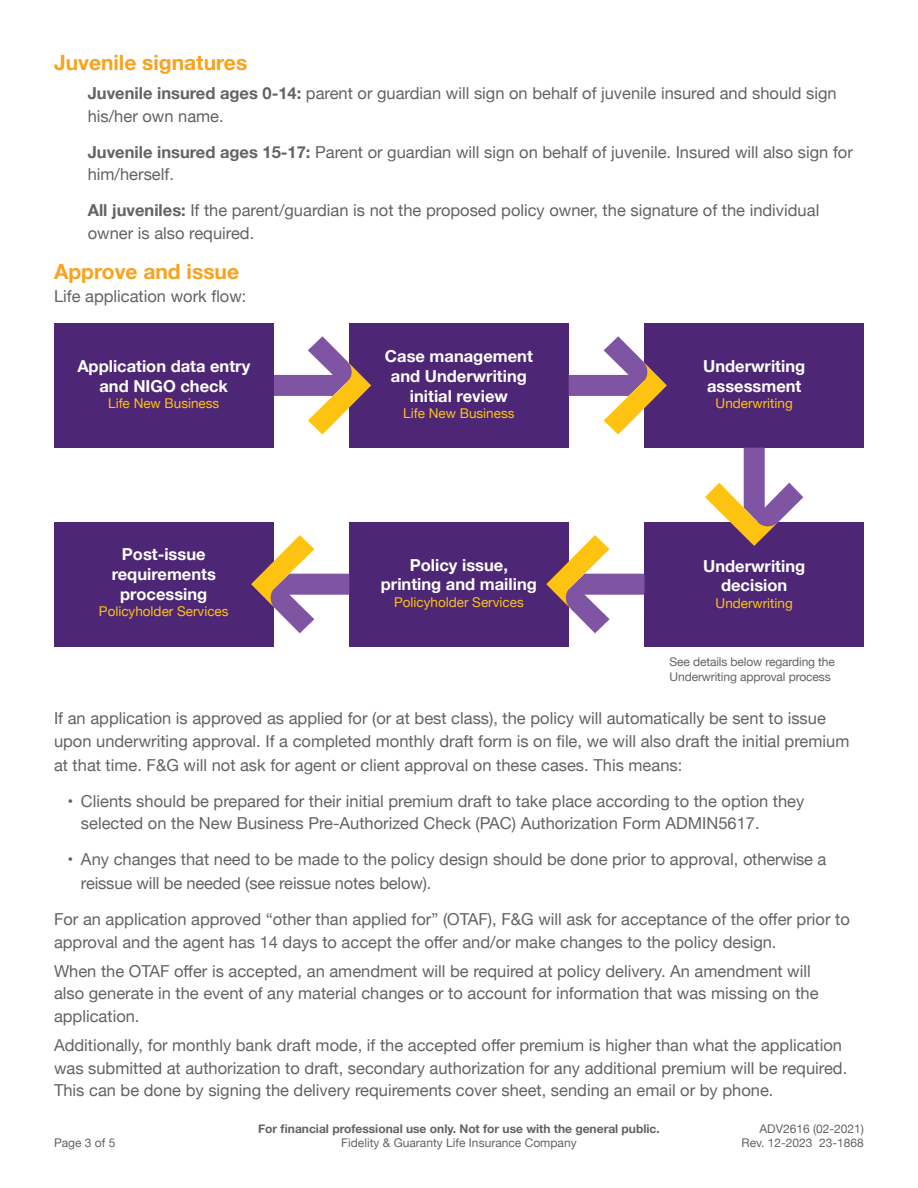
<style>
.page{position:relative;width:918px;height:1188px;background:#fff}
.page>*{position:absolute;margin:0;border:0;box-sizing:border-box;transform-origin:0 0}
.t1{font:700 21px "Helvetica Neue";color:#f9a21c}
.t2{font:16.5px/22.5px "Helvetica Neue";color:#636366}
.t3{font:700 16.5px/19.8px "Helvetica Neue";color:#fff;text-align:center}
.t4{font:13.5px "Helvetica Neue";color:#fec210}
.t5{font:12px/14.4px "Helvetica Neue";color:#636366}
.t6{font:700 12px "Helvetica Neue";color:#636366}
.s1{font-weight:700}
</style>
<div class="page">
<div style="left:644px;top:323px;width:220px;height:125px;background:#4e2676"></div>
<div style="left:644px;top:522px;width:220px;height:124px;background:#4e2676"></div>
<div style="left:349px;top:522px;width:220px;height:124px;background:#4e2676"></div>
<div style="left:54px;top:522px;width:220px;height:124px;background:#4e2676"></div>
<div style="left:349px;top:323px;width:220px;height:125px;background:#4e2676"></div>
<svg style="left:274px;top:336px;width:97px;height:99px"></svg>
<svg style="left:569px;top:336px;width:98px;height:99px"></svg>
<svg style="left:705px;top:448px;width:98px;height:98px"></svg>
<svg style="left:546px;top:535px;width:99px;height:98px"></svg>
<svg style="left:251px;top:535px;width:98px;height:98px"></svg>
<div style="left:54px;top:323px;width:220px;height:125px;background:#4e2676"></div>
<p class="t1" style="left:54px;top:46px;width:195px">Juvenile signatures</p>
<p class="t2" style="left:88px;top:83px;width:751px"><span class="s1">Juvenile insured ages 0-14:</span> parent or guardian will sign on behalf of juvenile insured and should sign his/her own name.</p>
<p class="t2" style="left:88px;top:142px;width:767px"><span class="s1">Juvenile insured ages 15-17:</span> Parent or guardian will sign on behalf of juvenile. Insured will also sign for him/herself.</p>
<p class="t2" style="left:88px;top:200px;width:733px"><span class="s1">All juveniles:</span> If the parent/guardian is not the proposed policy owner, the signature of the individual owner is also required.</p>
<p class="t1" style="left:54px;top:255px;width:187px">Approve and issue</p>
<p class="t2" style="left:54px;top:286px;width:194px">Life application work flow:</p>
<p class="t3" style="left:77px;top:356px;width:174px">Application data entry and NIGO check</p>
<p class="t4" style="left:108px;top:393px;width:113px">Life New Business</p>
<p class="t3" style="left:112px;top:545px;width:106px">Post-issue requirements processing</p>
<p class="t4" style="left:99px;top:602px;width:131px">Policyholder Services</p>
<p class="t3" style="left:385px;top:347px;width:149px">Case management and Underwriting initial review</p>
<p class="t4" style="left:403px;top:403px;width:113px">Life New Business</p>
<p class="t3" style="left:381px;top:555px;width:158px">Policy issue, printing and mailing</p>
<p class="t4" style="left:394px;top:592px;width:131px">Policyholder Services</p>
<p class="t3" style="left:703px;top:356px;width:104px;text-align:left">Underwriting assessment</p>
<p class="t4" style="left:716px;top:393px;width:79px">Underwriting</p>
<p class="t3" style="left:703px;top:556px;width:104px">Underwriting decision</p>
<p class="t4" style="left:716px;top:593px;width:79px">Underwriting</p>
<p class="t5" style="left:670px;top:656px;width:167px">See details below regarding the<br>Underwriting approval process</p>
<p class="t2" style="left:54px;top:708px;width:797px">If an application is approved as applied for (or at best class), the policy will automatically be sent to issue upon underwriting approval. If a completed monthly draft form is on file, we will also draft the initial premium</p>
<p class="t2" style="left:54px;top:754px;width:630px">at that time. F&amp;G will not ask for agent or client approval on these cases. This means:</p>
<p class="t2" style="left:81px;top:790px;width:725px;text-indent:-13px">• Clients should be prepared for their initial premium draft to take place according to the option they selected on the New Business Pre-Authorized Check (PAC) Authorization Form ADMIN5617.</p>
<p class="t2" style="left:81px;top:848px;width:747px;line-height:24px;text-indent:-13px">• Any changes that need to be made to the policy design should be done prior to approval, otherwise a reissue will be needed (see reissue notes below).</p>
<p class="t2" style="left:54px;top:909px;width:797px">For an application approved “other than applied for” (OTAF), F&amp;G will ask for acceptance of the offer prior to approval and the agent has 14 days to accept the offer and/or make changes to the policy design.</p>
<p class="t2" style="left:54px;top:961px;width:766px">When the OTAF offer is accepted, an amendment will be required at policy delivery. An amendment will also generate in the event of any material changes or to account for information that was missing on the application.</p>
<p class="t2" style="left:54px;top:1035px;width:795px">Additionally, for monthly bank draft mode, if the accepted offer premium is higher than what the application was submitted at authorization to draft, secondary authorization for any additional premium will be required.<br>This can be done by signing the delivery requirements cover sheet, sending an email or by phone.</p>
<p class="t6" style="left:258px;top:1120px;width:403px">For financial professional use only. Not for use with the general public.</p>
<p class="t5" style="left:760px;top:1122px;width:106px">ADV2616 (02-2021)</p>
<p class="t5" style="left:54px;top:1137px;width:63px">Page 3 of 5</p>
<p class="t5" style="left:341px;top:1137px;width:237px">Fidelity &amp; Guaranty Life Insurance Company</p>
<p class="t5" style="left:741px;top:1137px;width:124px">Rev. 12-2023 23-1868</p>
</div>
